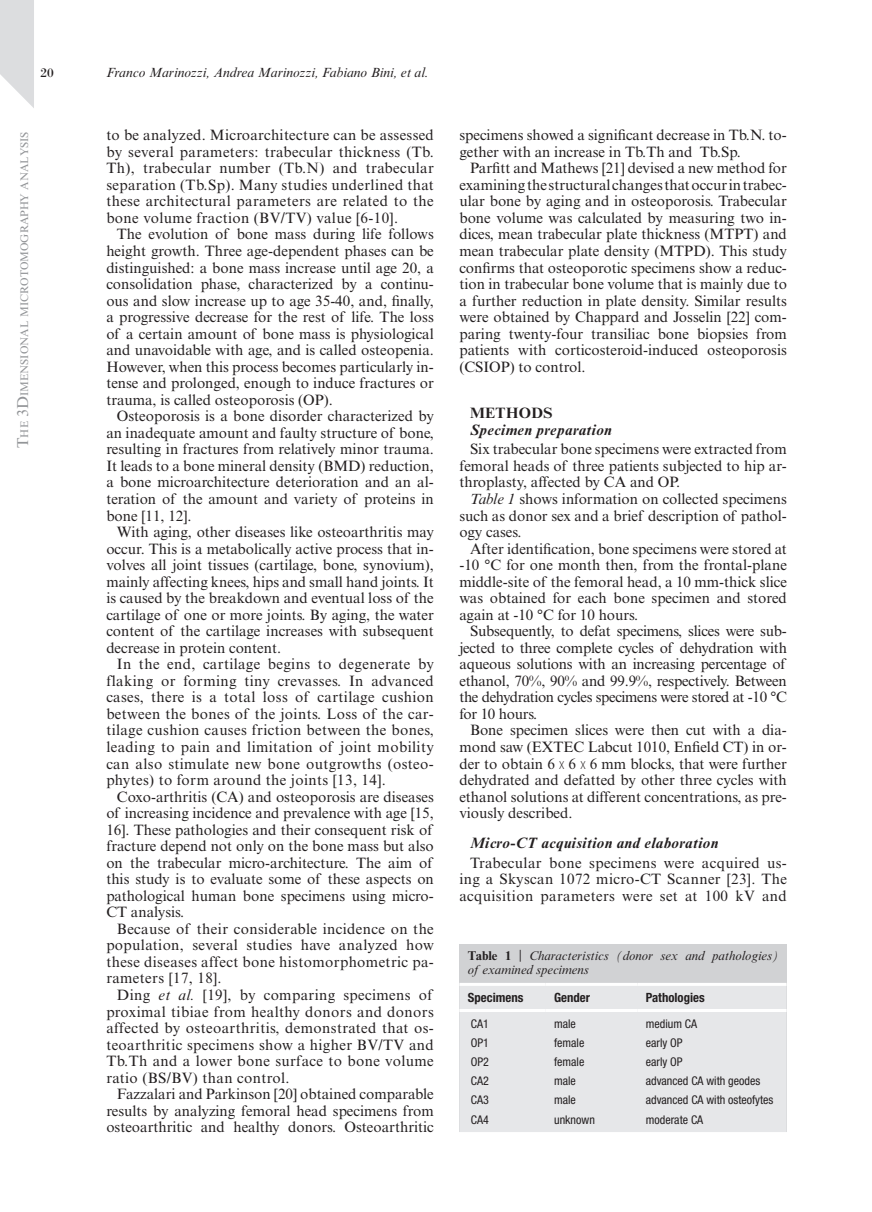
<style>
.page{position:relative;width:872px;height:1212px;background:#fff}
.page>*{position:absolute;margin:0;border:0;box-sizing:border-box;transform-origin:0 0}
.t1{font:15px/16.5px "Times New Roman MT Std";color:#231f20;text-align:justify}
.t2{font:italic 700 15px "Times New Roman MT Std";letter-spacing:.025em;color:#231f20}
.t3{font:700 15px "Times New Roman MT Std";letter-spacing:.025em;color:#231f20}
.t4{font:italic 13.5px "Times New Roman MT Std";color:#231f20}
.t5{font:13.5px "Bodoni Std";color:#231f20}
.t6{font:italic 12.75px/13.8px "Times New Roman MT Std";color:#231f20}
.t7{font:700 condensed 12.75px "Helvetica Neue LT Std";color:#231f20}
.t8{font:condensed 12px "Helvetica Neue LT Std";color:#231f20}
.t9{font:10.95px "Times New Roman MT Std";color:#939598}
.s1{font-size:15.75px}
.s2{font-style:italic}
.s3{font-family:"Helvetica Neue LT Std";font-weight:100;font-stretch:condensed}
.s4{font-weight:700;font-style:normal}
.s5{font-style:normal}
</style>
<div class="page">
<svg style="left:0;top:0;width:34px;height:108px"></svg>
<div style="left:459px;top:944px;width:328px;height:188px;background:#d1d2d4"></div>
<div style="left:459px;top:986px;width:327px;height:146px;background:#e6e7e9"></div>
<hr style="left:459px;top:983px;width:86px;height:3px;background:#fff">
<hr style="left:545px;top:983px;width:92px;height:3px;background:#fff">
<hr style="left:637px;top:983px;width:149px;height:3px;background:#fff">
<hr style="left:459px;top:1009px;width:86px;height:3px;background:#fff">
<hr style="left:545px;top:1009px;width:92px;height:3px;background:#fff">
<hr style="left:637px;top:1009px;width:149px;height:3px;background:#fff">
<p class="t5" style="left:40px;top:64px;width:15px">20</p>
<p class="t4" style="left:106px;top:64px;width:324px">Franco Marinozzi, Andrea Marinozzi, Fabiano Bini, et al.</p>
<p class="t9" style="left:18px;top:448px;width:318px;rotate:-90deg"><span class="s1">T</span>he <span class="s1">3D</span>imensional microtomography analysis</p>
<p class="t1" style="left:106px;top:127px;width:329px">to be analyzed. Microarchitecture can be assessed by several parameters: trabecular thickness (Tb.<br>Th), trabecular number (Tb.N) and trabecular separation (Tb.Sp). Many studies underlined that these architectural parameters are related to the bone volume fraction (BV/TV) value [6-10].</p>
<p class="t1" style="left:106px;top:226px;width:329px;text-indent:11px">The evolution of bone mass during life follows height growth. Three age-dependent phases can be distinguished: a bone mass increase until age 20, a consolidation phase, characterized by a continu&shy;ous and slow increase up to age 35-40, and, finally, a progressive decrease for the rest of life. The loss of a certain amount of bone mass is physiological and unavoidable with age, and is called osteopenia.<br>However, when this process becomes particularly in&shy;tense and prolonged, enough to induce fractures or trauma, is called osteoporosis (OP).</p>
<p class="t1" style="left:106px;top:408px;width:329px;text-indent:11px">Osteoporosis is a bone disorder characterized by an inadequate amount and faulty structure of bone, resulting in fractures from relatively minor trauma.<br>It leads to a bone mineral density (BMD) reduction, a bone microarchitecture deterioration and an al&shy;teration of the amount and variety of proteins in bone [11, 12].</p>
<p class="t1" style="left:106px;top:524px;width:329px;text-indent:11px">With aging, other diseases like osteoarthritis may occur. This is a metabolically active process that in&shy;volves all joint tissues (cartilage, bone, synovium), mainly affecting knees, hips and small hand joints. It is caused by the breakdown and eventual loss of the cartilage of one or more joints. By aging, the water content of the cartilage increases with subsequent decrease in protein content.</p>
<p class="t1" style="left:106px;top:656px;width:329px;text-indent:11px">In the end, cartilage begins to degenerate by flaking or forming tiny crevasses. In advanced cases, there is a total loss of cartilage cushion between the bones of the joints. Loss of the car&shy;tilage cushion causes friction between the bones, leading to pain and limitation of joint mobility can also stimulate new bone outgrowths (osteo&shy;phytes) to form around the joints [13, 14].</p>
<p class="t1" style="left:106px;top:788px;width:329px;text-indent:11px">Coxo-arthritis (CA) and osteoporosis are diseases of increasing incidence and prevalence with age [15, 16]. These pathologies and their consequent risk of fracture depend not only on the bone mass but also on the trabecular micro-architecture. The aim of this study is to evaluate some of these aspects on pathological human bone specimens using micro-CT analysis.</p>
<p class="t1" style="left:106px;top:920px;width:329px;text-indent:11px">Because of their considerable incidence on the population, several studies have analyzed how these diseases affect bone histomorphometric pa&shy;rameters [17, 18].</p>
<p class="t1" style="left:106px;top:987px;width:329px;text-indent:11px">Ding <span class="s2">et al.</span> [19], by comparing specimens of proximal tibiae from healthy donors and donors affected by osteoarthritis, demonstrated that os&shy;teoarthritic specimens show a higher BV/TV and Tb.Th and a lower bone surface to bone volume ratio (BS/BV) than control.</p>
<p class="t1" style="left:106px;top:1086px;width:329px;text-indent:11px">Fazzalari and Parkinson [20] obtained comparable results by analyzing femoral head specimens from osteoarthritic and healthy donors. Osteoarthritic</p>
<p class="t1" style="left:459px;top:127px;width:329px">specimens showed a significant decrease in Tb.N. to&shy;gether with an increase in Tb.Th and Tb.Sp.</p>
<p class="t1" style="left:459px;top:160px;width:329px;text-indent:11px">Parfitt and Mathews [21] devised a new method for examining the structural changes that occur in trabec&shy;ular bone by aging and in osteoporosis. Trabecular bone volume was calculated by measuring two in&shy;dices, mean trabecular plate thickness (MTPT) and mean trabecular plate density (MTPD). This study confirms that osteoporotic specimens show a reduc&shy;tion in trabecular bone volume that is mainly due to a further reduction in plate density. Similar results were obtained by Chappard and Josselin [22] com&shy;paring twenty-four transiliac bone biopsies from patients with corticosteroid-induced osteoporosis (CSIOP) to control.</p>
<p class="t3" style="left:470px;top:403px;width:84px">METHODS</p>
<p class="t2" style="left:470px;top:421px;width:143px">Specimen preparation</p>
<p class="t1" style="left:459px;top:441px;width:329px;text-indent:11px">Six trabecular bone specimens were extracted from femoral heads of three patients subjected to hip ar&shy;throplasty, affected by CA and OP.</p>
<p class="t1" style="left:459px;top:491px;width:329px;text-indent:11px"><span class="s2">Table 1</span> shows information on collected specimens such as donor sex and a brief description of pathol&shy;ogy cases.</p>
<p class="t1" style="left:459px;top:540px;width:329px;text-indent:11px">After identification, bone specimens were stored at -10 °C for one month then, from the frontal-plane middle-site of the femoral head, a 10 mm-thick slice was obtained for each bone specimen and stored again at -10 °C for 10 hours.</p>
<p class="t1" style="left:459px;top:623px;width:329px;text-indent:11px">Subsequently, to defat specimens, slices were sub&shy;jected to three complete cycles of dehydration with aqueous solutions with an increasing percentage of ethanol, 70%, 90% and 99.9%, respectively. Between the dehydration cycles specimens were stored at -10 °C for 10 hours.</p>
<p class="t1" style="left:459px;top:722px;width:329px;text-indent:11px">Bone specimen slices were then cut with a dia&shy;mond saw (EXTEC Labcut 1010, Enfield CT) in or&shy;der to obtain 6 <span class="s3">x</span> 6 <span class="s3">x</span> 6 mm blocks, that were further dehydrated and defatted by other three cycles with ethanol solutions at different concentrations, as pre&shy;viously described.</p>
<p class="t2" style="left:470px;top:834px;width:250px">Micro-CT acquisition and elaboration</p>
<p class="t1" style="left:459px;top:854px;width:329px;text-indent:11px">Trabecular bone specimens were acquired us&shy;ing a Skyscan 1072 micro-CT Scanner [23]. The acquisition parameters were set at 100 kV and</p>
<p class="t6" style="left:468px;top:949px;width:312px"><span class="s4">Table 1</span> <span class="s5">|</span> Characteristics (donor sex and pathologies) of examined specimens</p>
<p class="t7" style="left:468px;top:990px;width:57px">Specimens</p>
<p class="t7" style="left:554px;top:990px;width:37px">Gender</p>
<p class="t7" style="left:646px;top:990px;width:60px">Pathologies</p>
<p class="t8" style="left:471px;top:1016px;width:19px">CA1</p>
<p class="t8" style="left:554px;top:1016px;width:23px">male</p>
<p class="t8" style="left:646px;top:1016px;width:53px">medium CA</p>
<p class="t8" style="left:471px;top:1035px;width:20px">OP1</p>
<p class="t8" style="left:554px;top:1035px;width:32px">female</p>
<p class="t8" style="left:646px;top:1035px;width:38px">early OP</p>
<p class="t8" style="left:471px;top:1055px;width:20px">OP2</p>
<p class="t8" style="left:554px;top:1055px;width:32px">female</p>
<p class="t8" style="left:646px;top:1055px;width:38px">early OP</p>
<p class="t8" style="left:471px;top:1074px;width:19px">CA2</p>
<p class="t8" style="left:554px;top:1074px;width:23px">male</p>
<p class="t8" style="left:646px;top:1074px;width:116px">advanced CA with geodes</p>
<p class="t8" style="left:471px;top:1093px;width:19px">CA3</p>
<p class="t8" style="left:554px;top:1093px;width:23px">male</p>
<p class="t8" style="left:646px;top:1093px;width:129px">advanced CA with osteofytes</p>
<p class="t8" style="left:471px;top:1112px;width:19px">CA4</p>
<p class="t8" style="left:554px;top:1112px;width:42px">unknown</p>
<p class="t8" style="left:646px;top:1112px;width:59px">moderate CA</p>
</div>
